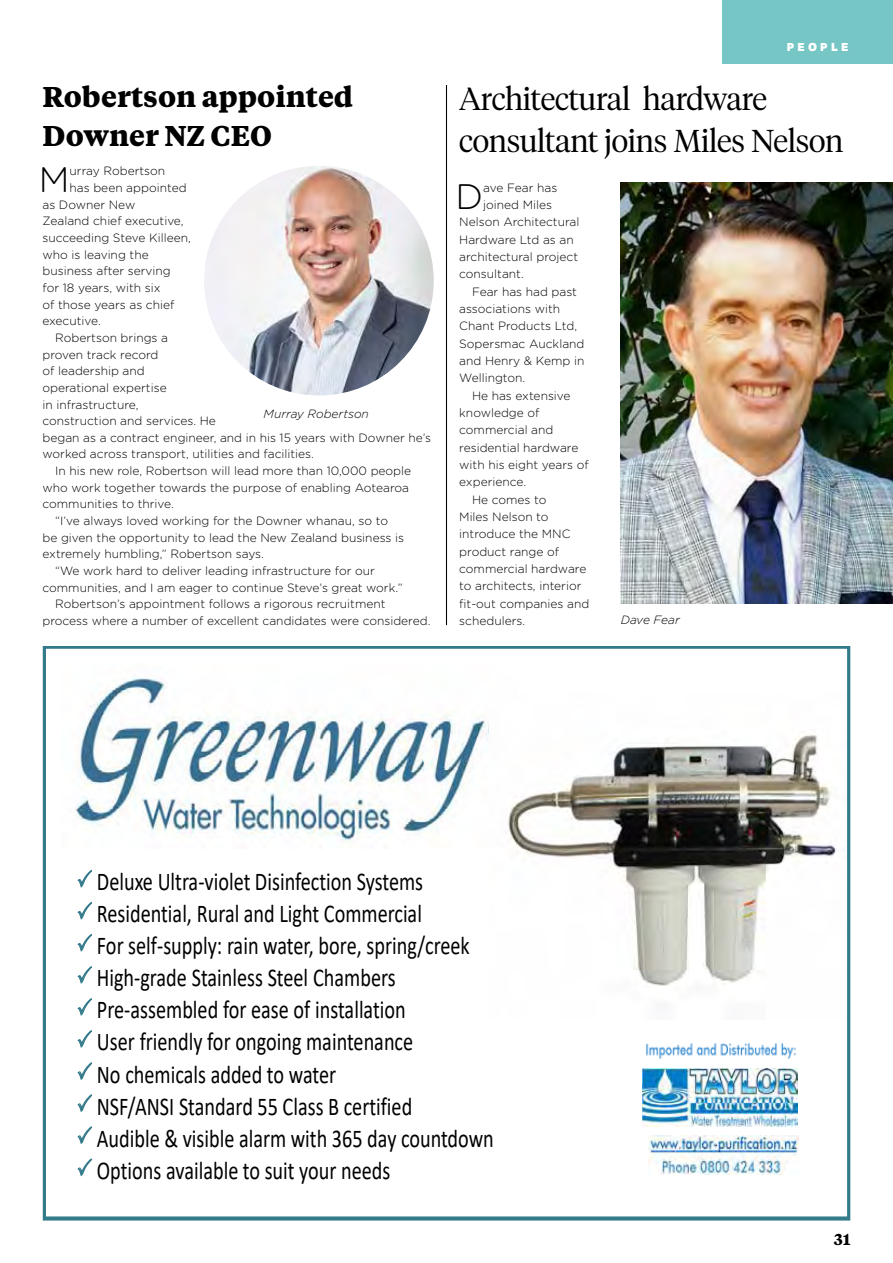
<style>
.page{position:relative;width:893px;height:1263px;background:#fff}
.page>*{position:absolute;margin:0;border:0;box-sizing:border-box;transform-origin:0 0}
.t1{font:300 35.4px "Gotham Rounded";color:#000}
.t2{font:300 31.5px/42px "Tiempos Headline";letter-spacing:-.01em;color:#000}
.t3{font:700 28.5px/39px "Tiempos Text";color:#000}
.t4{font:25.65px/32.1px "Calibri";color:#000;scale:.79 1}
.t5{font:700 15.75px "Tiempos Text";color:#000}
.t6{font:300 12px "Gotham Rounded";color:#000}
.t7{font:italic 300 12px "Gotham Rounded";color:#000}
.t8{font:900 11.25px "Aktiv Grotesk";letter-spacing:.295em;color:#fff}
</style>
<div class="page">
<div style="left:723px;top:0;width:170px;height:64px;background:#76c6c5"></div>
<svg style="left:43px;top:646px;width:807px;height:574px"></svg>
<img style="left:621px;top:183px;width:272px;height:421px">
<img style="left:204px;top:166px;width:230px;height:229px;border-radius:115px">
<hr style="left:446px;top:85px;width:1px;height:540px;background:#000">
<svg style="left:78px;top:870px;width:14px;height:17px"></svg>
<svg style="left:78px;top:902px;width:14px;height:17px"></svg>
<svg style="left:78px;top:934px;width:14px;height:17px"></svg>
<svg style="left:78px;top:966px;width:14px;height:17px"></svg>
<svg style="left:78px;top:998px;width:14px;height:17px"></svg>
<svg style="left:78px;top:1030px;width:14px;height:17px"></svg>
<svg style="left:78px;top:1062px;width:14px;height:17px"></svg>
<svg style="left:78px;top:1094px;width:14px;height:17px"></svg>
<svg style="left:78px;top:1126px;width:14px;height:17px"></svg>
<svg style="left:78px;top:1159px;width:14px;height:16px"></svg>
<p class="t8" style="left:787px;top:40px;width:63px">PEOPLE</p>
<h3 class="t3" style="left:43px;top:76px;width:312px">Robertson appointed<br>Downer NZ CEO</h3>
<h2 class="t2" style="left:459px;top:76px;width:386px">Architectural hardware consultant joins Miles Nelson</h2>
<h1 class="t1" style="left:39px;top:156px;width:32px">M</h1>
<p class="t6" style="left:70px;top:163px;width:97px">urray Robertson</p>
<p class="t6" style="left:70px;top:180px;width:118px">has been appointed</p>
<p class="t6" style="left:43px;top:196px;width:94px">as Downer New</p>
<p class="t6" style="left:43px;top:213px;width:143px">Zealand chief executive,</p>
<p class="t6" style="left:43px;top:230px;width:150px">succeeding Steve Killeen,</p>
<p class="t6" style="left:43px;top:246px;width:108px">who is leaving the</p>
<p class="t6" style="left:43px;top:263px;width:130px">business after serving</p>
<p class="t6" style="left:43px;top:280px;width:120px">for 18 years, with six</p>
<p class="t6" style="left:43px;top:296px;width:133px">of those years as chief</p>
<p class="t6" style="left:43px;top:313px;width:60px">executive.</p>
<p class="t6" style="left:55px;top:330px;width:114px">Robertson brings a</p>
<p class="t6" style="left:43px;top:346px;width:117px">proven track record</p>
<p class="t6" style="left:43px;top:363px;width:104px">of leadership and</p>
<p class="t6" style="left:43px;top:380px;width:126px">operational expertise</p>
<p class="t6" style="left:43px;top:396px;width:97px">in infrastructure,</p>
<p class="t6" style="left:43px;top:413px;width:175px">construction and services. He</p>
<p class="t6" style="left:43px;top:430px;width:390px">began as a contract engineer, and in his 15 years with Downer he’s</p>
<p class="t6" style="left:43px;top:446px;width:273px">worked across transport, utilities and facilities.</p>
<p class="t6" style="left:55px;top:463px;width:357px">In his new role, Robertson will lead more than 10,000 people</p>
<p class="t6" style="left:43px;top:479px;width:368px">who work together towards the purpose of enabling Aotearoa</p>
<p class="t6" style="left:43px;top:496px;width:133px">communities to thrive.</p>
<p class="t6" style="left:55px;top:513px;width:334px">“I’ve always loved working for the Downer whanau, so to</p>
<p class="t6" style="left:43px;top:529px;width:363px">be given the opportunity to lead the New Zealand business is</p>
<p class="t6" style="left:43px;top:546px;width:223px">extremely humbling,” Robertson says.</p>
<p class="t6" style="left:55px;top:563px;width:321px">“We work hard to deliver leading infrastructure for our</p>
<p class="t6" style="left:43px;top:579px;width:362px">communities, and I am eager to continue Steve’s great work.”</p>
<p class="t6" style="left:55px;top:596px;width:332px">Robertson’s appointment follows a rigorous recruitment</p>
<p class="t6" style="left:43px;top:613px;width:389px">process where a number of excellent candidates were considered.</p>
<h1 class="t1" style="left:456px;top:173px;width:29px">D</h1>
<p class="t6" style="left:483px;top:180px;width:76px">ave Fear has</p>
<p class="t6" style="left:483px;top:197px;width:70px">joined Miles</p>
<p class="t6" style="left:459px;top:214px;width:122px">Nelson Architectural</p>
<p class="t6" style="left:459px;top:231px;width:116px">Hardware Ltd as an</p>
<p class="t6" style="left:459px;top:249px;width:120px">architectural project</p>
<p class="t6" style="left:459px;top:266px;width:66px">consultant.</p>
<p class="t6" style="left:472px;top:283px;width:107px">Fear has had past</p>
<p class="t6" style="left:459px;top:301px;width:102px">associations with</p>
<p class="t6" style="left:459px;top:318px;width:120px">Chant Products Ltd,</p>
<p class="t6" style="left:459px;top:335px;width:127px">Sopersmac Auckland</p>
<p class="t6" style="left:459px;top:353px;width:127px">and Henry &amp; Kemp in</p>
<p class="t6" style="left:459px;top:370px;width:68px">Wellington.</p>
<p class="t6" style="left:472px;top:387px;width:100px">He has extensive</p>
<p class="t6" style="left:459px;top:405px;width:82px">knowledge of</p>
<p class="t6" style="left:459px;top:422px;width:96px">commercial and</p>
<p class="t6" style="left:459px;top:439px;width:121px">residential hardware</p>
<p class="t6" style="left:459px;top:457px;width:131px">with his eight years of</p>
<p class="t6" style="left:459px;top:474px;width:68px">experience.</p>
<p class="t6" style="left:472px;top:491px;width:76px">He comes to</p>
<p class="t6" style="left:459px;top:509px;width:91px">Miles Nelson to</p>
<p class="t6" style="left:459px;top:526px;width:113px">introduce the MNC</p>
<p class="t6" style="left:459px;top:543px;width:101px">product range of</p>
<p class="t6" style="left:459px;top:561px;width:129px">commercial hardware</p>
<p class="t6" style="left:459px;top:578px;width:124px">to architects, interior</p>
<p class="t6" style="left:459px;top:595px;width:132px">fit-out companies and</p>
<p class="t6" style="left:459px;top:613px;width:67px">schedulers.</p>
<p class="t7" style="left:264px;top:406px;width:107px">Murray Robertson</p>
<p class="t7" style="left:621px;top:612px;width:60px">Dave Fear</p>
<p class="t4" style="left:97px;top:865px;width:504px">Deluxe Ultra-violet Disinfection Systems Residential, Rural and Light Commercial<br>For self-supply: rain water, bore, spring/creek High-grade Stainless Steel Chambers Pre-assembled for ease of installation<br>User friendly for ongoing maintenance<br>No chemicals added to water<br>NSF/ANSI Standard 55 Class B certified<br>Audible &amp; visible alarm with 365 day countdown Options available to suit your needs</p>
<h3 class="t5" style="left:834px;top:1228px;width:18px">31</h3>
</div>
